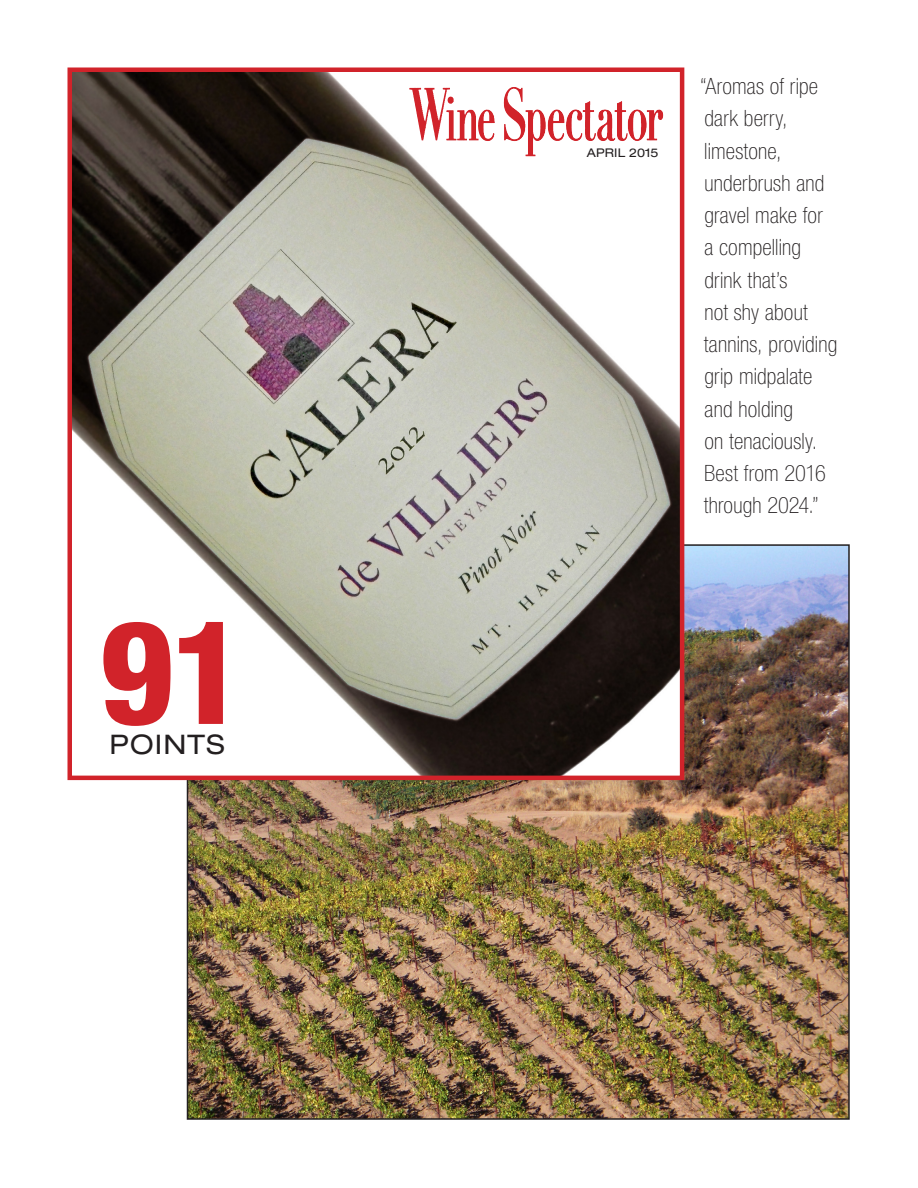
<style>
.page{position:relative;width:918px;height:1188px;background:#fff}
.page>*{position:absolute;margin:0;border:0;box-sizing:border-box;transform-origin:0 0}
.t1{font:800 condensed 144px "Helvetica Neue";color:#d1232a}
.t2{font:expanded 27px "Helvetica Neue";letter-spacing:.045em;color:#231f20}
.t3{font:100 condensed 22.5px/32.2px "Helvetica Neue";letter-spacing:.01em;color:#231f20}
.t4{font:expanded 12px "Helvetica Neue";letter-spacing:.01em;color:#231f20}
</style>
<div class="page">
<img style="left:190px;top:547px;width:657px;height:570px">
<img style="left:73px;top:73px;width:606px;height:702px">
<div style="left:68px;top:68px;width:616px;height:712px;border:4px solid #d1232a"></div>
<img style="left:504px;top:87px;width:16px;height:40px">
<p class="t1" style="left:100px;top:584px;width:147px">91</p>
<p class="t2" style="left:109px;top:728px;width:117px">POINTS</p>
<p class="t4" style="left:587px;top:145px;width:73px">APRIL 2015</p>
<p class="t3" style="left:700px;top:70px;width:139px">“Aromas of ripe dark berry, limestone, underbrush and gravel make for<br>a compelling drink that’s<br>not shy about tannins, providing grip midpalate and holding<br>on tenaciously.<br>Best from 2016 through 2024.”</p>
</div>
